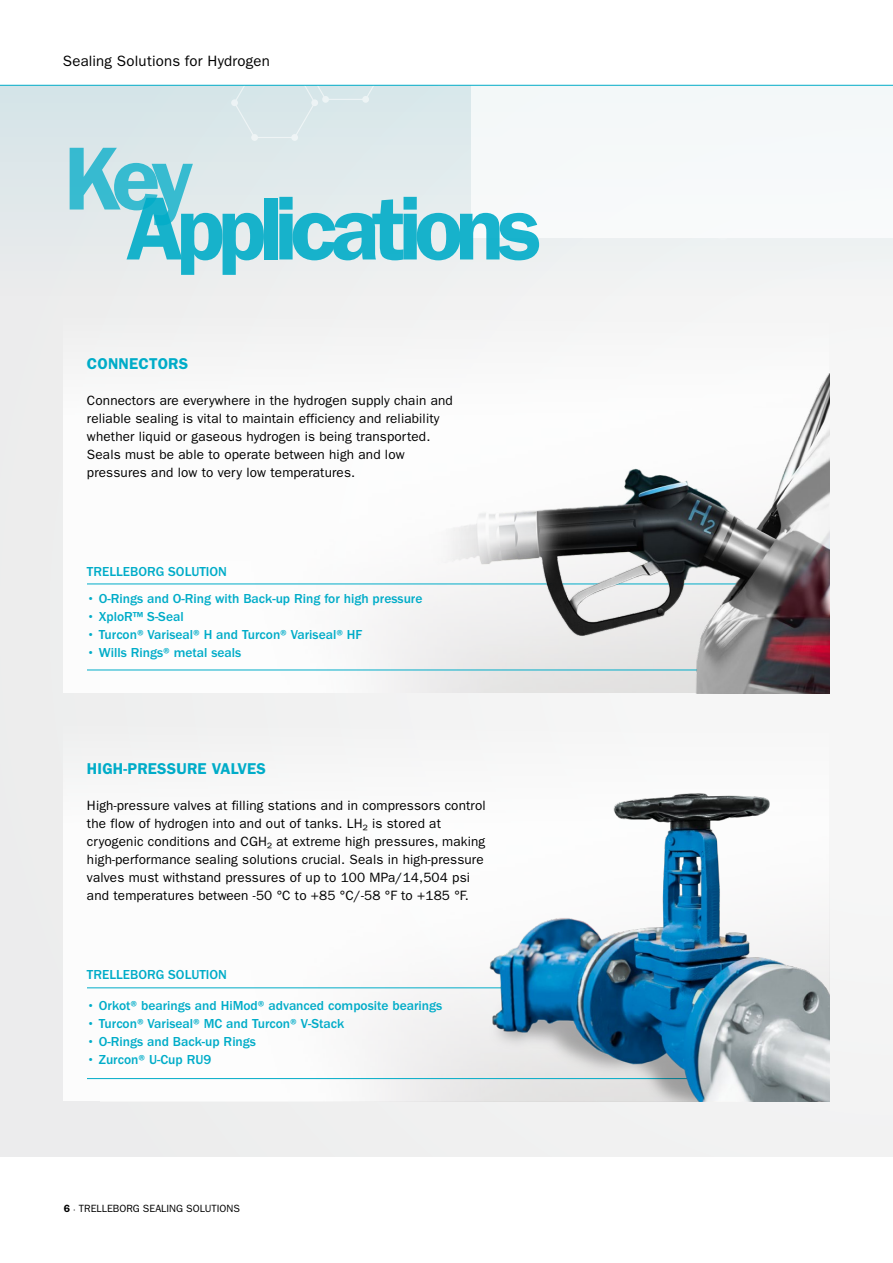
<style>
.page{position:relative;width:893px;height:1263px;background:#fff}
.page>*{position:absolute;margin:0;border:0;box-sizing:border-box;transform-origin:0 0}
.t1{font:600 90px "ITC Franklin Gothic Std";letter-spacing:-.085em;color:#00acc8}
.t2{font:600 15.75px "ITC Franklin Gothic Std";letter-spacing:.01em;color:#00acc8}
.t3{font:15px "ITC Franklin Gothic Std";letter-spacing:.015em;color:#000}
.t4{font:13.5px/18px "ITC Franklin Gothic Std";letter-spacing:.01em;color:#000}
.t5{font:500 13.5px "ITC Franklin Gothic Std";color:#00acc8}
.t6{font:10.5px "ITC Franklin Gothic Std";color:#000}
.s1{font-weight:600}
</style>
<div class="page">
<div style="left:0;top:85px;width:893px;height:1072px;background:#f1f1f1"></div>
<div style="left:0;top:85px;width:893px;height:214px;background:linear-gradient(to right,#dee7e9,#f5f5f5)"></div>
<div style="left:706px;top:238px;width:12px;height:12px;background:#eef2f2;border-radius:50%"></div>
<div style="left:234px;top:86px;width:152px;height:52px;background:#d9e7ea"></div>
<div style="left:231px;top:99px;width:7px;height:7px;background:#ecf3f5;border-radius:50%"></div>
<div style="left:311px;top:99px;width:7px;height:7px;background:#edf3f5;border-radius:50%"></div>
<div style="left:291px;top:134px;width:7px;height:7px;background:#eff5f6;border-radius:50%"></div>
<div style="left:251px;top:134px;width:7px;height:7px;background:#eff4f5;border-radius:50%"></div>
<svg style="left:428px;top:86px;width:465px;height:158px"></svg>
<div style="left:64px;top:310px;width:765px;height:383px;background:#fff"></div>
<div style="left:64px;top:718px;width:765px;height:383px;background:#fff"></div>
<hr style="left:87px;top:584px;width:691px;height:1px;background:#00acc8">
<hr style="left:87px;top:670px;width:703px;height:1px;background:#00acc8">
<hr style="left:87px;top:987px;width:701px;height:1px;background:#00acc8">
<hr style="left:87px;top:1078px;width:703px;height:1px;background:#00acc8">
<img style="left:424px;top:373px;width:405px;height:320px">
<img style="left:341px;top:783px;width:488px;height:318px">
<hr style="left:0;top:85px;width:893px;height:1px;background:#00acc8">
<p class="t3" style="left:63px;top:52px;width:209px">Sealing Solutions for Hydrogen</p>
<h1 class="t1" style="left:64px;top:125px;width:131px">Key</h1>
<h1 class="t1" style="left:126px;top:175px;width:417px">Applications</h1>
<p class="t2" style="left:87px;top:354px;width:103px">CONNECTORS</p>
<p class="t4" style="left:87px;top:391px;width:367px">Connectors are everywhere in the hydrogen supply chain and reliable sealing is vital to maintain efficiency and reliability whether liquid or gaseous hydrogen is being transported.<br>Seals must be able to operate between high and low pressures and low to very low temperatures.</p>
<p class="t5" style="left:87px;top:564px;width:142px">TRELLEBORG SOLUTION</p>
<p class="t5" style="left:87px;top:591px;width:337px">• O-Rings and O-Ring with Back-up Ring for high pressure</p>
<p class="t5" style="left:87px;top:609px;width:98px">• XploR™ S-Seal</p>
<p class="t5" style="left:87px;top:627px;width:277px">• Turcon® Variseal® H and Turcon® Variseal® HF</p>
<p class="t5" style="left:87px;top:645px;width:156px">• Wills Rings® metal seals</p>
<p class="t2" style="left:87px;top:759px;width:180px">HIGH-PRESSURE VALVES</p>
<p class="t4" style="left:87px;top:797px;width:400px">High-pressure valves at filling stations and in compressors control the flow of hydrogen into and out of tanks. LH2 is stored at cryogenic conditions and CGH2 at extreme high pressures, making high-performance sealing solutions crucial. Seals in high-pressure valves must withstand pressures of up to 100 MPa/14,504 psi and temperatures between -50 °C to +85 °C/-58 °F to +185 °F.</p>
<p class="t5" style="left:87px;top:967px;width:142px">TRELLEBORG SOLUTION</p>
<p class="t5" style="left:87px;top:998px;width:357px">• Orkot® bearings and HiMod® advanced composite bearings</p>
<p class="t5" style="left:87px;top:1016px;width:259px">• Turcon® Variseal® MC and Turcon® V-Stack</p>
<p class="t5" style="left:87px;top:1034px;width:171px">• O-Rings and Back-up Rings</p>
<p class="t5" style="left:87px;top:1052px;width:126px">• Zurcon® U-Cup RU9</p>
<p class="t6" style="left:64px;top:1203px;width:178px"><span class="s1">6</span> ˙ TRELLEBORG SEALING SOLUTIONS</p>
</div>
